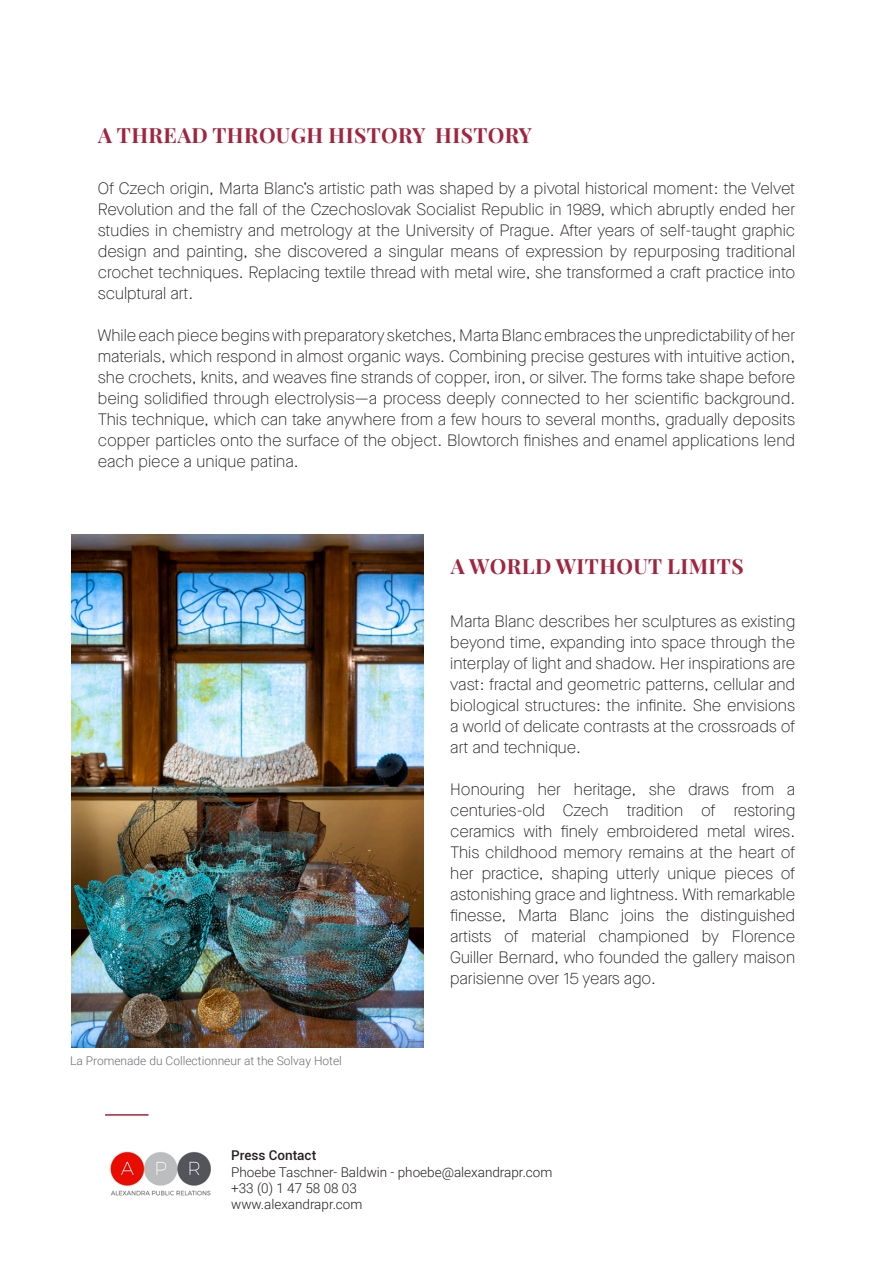
<style>
.page{position:relative;width:893px;height:1263px;background:#fff}
.page>*{position:absolute;margin:0;border:0;box-sizing:border-box;transform-origin:0 0}
.t1{font:700 21px "Playfair Display";letter-spacing:.02em;color:#a2243f}
.t2{font:100 16.5px/21px "Maison Neue";color:#231f20;text-align:justify}
.t3{font:300 13.5px "Roboto";color:#231f20}
.t4{font:500 13.5px "Roboto";color:#231f20}
.t5{font:300 12px "Roboto";color:#6c6d70}
</style>
<div class="page">
<img style="left:110px;top:1151px;width:101px;height:45px">
<hr style="left:105px;top:1114px;width:44px;height:2px;background:#a2243f">
<img style="left:71px;top:534px;width:352px;height:513px">
<p class="t1" style="left:98px;top:119px;width:435px">A THREAD THROUGH HISTORY HISTORY</p>
<p class="t2" style="left:98px;top:178px;width:699px">Of Czech origin, Marta Blanc’s artistic path was shaped by a pivotal historical moment: the Velvet Revolution and the fall of the Czechoslovak Socialist Republic in 1989, which abruptly ended her studies in chemistry and metrology at the University of Prague. After years of self-taught graphic design and painting, she discovered a singular means of expression by repurposing traditional crochet techniques. Replacing textile thread with metal wire, she transformed a craft practice into sculptural art.</p>
<p class="t2" style="left:98px;top:325px;width:699px">While each piece begins with preparatory sketches, Marta Blanc embraces the unpredictability of her materials, which respond in almost organic ways. Combining precise gestures with intuitive action, she crochets, knits, and weaves fine strands of copper, iron, or silver. The forms take shape before being solidified through electrolysis—a process deeply connected to her scientific background.<br>This technique, which can take anywhere from a few hours to several months, gradually deposits copper particles onto the surface of the object. Blowtorch finishes and enamel applications lend each piece a unique patina.</p>
<p class="t1" style="left:451px;top:550px;width:294px">A WORLD WITHOUT LIMITS</p>
<p class="t5" style="left:70px;top:1053px;width:273px">La Promenade du Collectionneur at the Solvay Hotel</p>
<p class="t2" style="left:450px;top:611px;width:346px">Marta Blanc describes her sculptures as existing beyond time, expanding into space through the interplay of light and shadow. Her inspirations are vast: fractal and geometric patterns, cellular and biological structures: the infinite. She envisions a world of delicate contrasts at the crossroads of art and technique.</p>
<p class="t2" style="left:450px;top:779px;width:346px">Honouring her heritage, she draws from a centuries-old Czech tradition of restoring ceramics with finely embroidered metal wires.<br>This childhood memory remains at the heart of her practice, shaping utterly unique pieces of astonishing grace and lightness. With remarkable finesse, Marta Blanc joins the distinguished artists of material championed by Florence Guiller Bernard, who founded the gallery maison parisienne over 15 years ago.</p>
<p class="t4" style="left:231px;top:1146px;width:87px">Press Contact</p>
<p class="t3" style="left:231px;top:1162px;width:323px">Phoebe Taschner- Baldwin - phoebe@alexandrapr.com</p>
<p class="t3" style="left:231px;top:1178px;width:127px">+33 (0) 1 47 58 08 03</p>
<p class="t3" style="left:231px;top:1195px;width:133px">www.alexandrapr.com</p>
</div>
